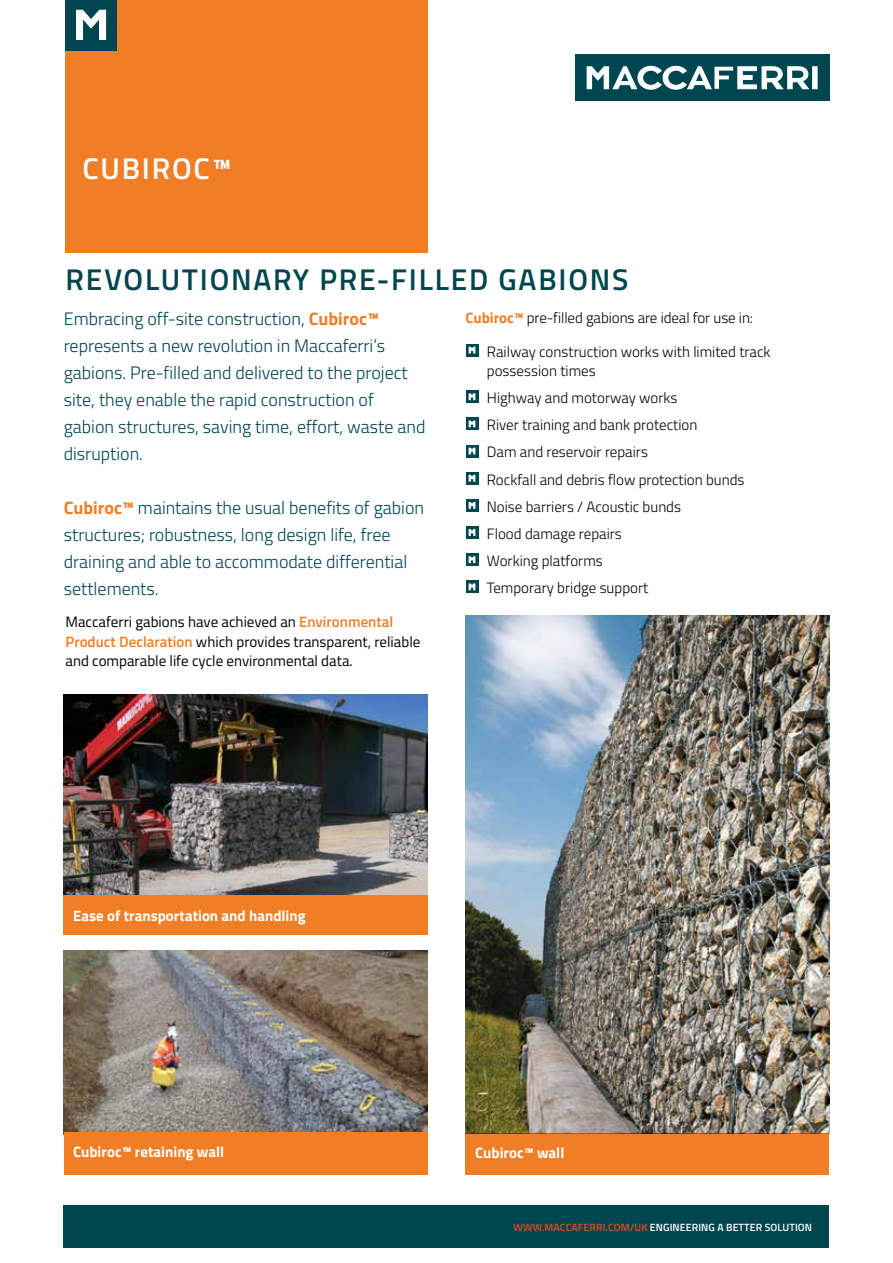
<style>
.page{position:relative;width:893px;height:1263px;background:#fff}
.page>*{position:absolute;margin:0;border:0;box-sizing:border-box;transform-origin:0 0}
.t1{font:600 30px "Titillium";letter-spacing:.06em;color:#004650}
.t2{font:600 30px "Titillium";letter-spacing:.06em;color:#fff}
.t3{font:300 18px/27px "Titillium";color:#004651}
.t4{font:300 15px/27.2px "Titillium";color:#000}
.t5{font:15px/19.5px "Titillium";color:#000}
.t6{font:700 15px "Titillium";color:#fff}
.t7{font:600 10.5px "Titillium";letter-spacing:.01em;color:#fff}
.s1{font-weight:700;color:#f07e26}
.s2{font-weight:600;color:#f07e26}
.s3{color:#e14e1d}
</style>
<div class="page">
<img style="left:64px;top:950px;width:363px;height:183px">
<div style="left:64px;top:1133px;width:363px;height:42px;background:#f07e26"></div>
<img style="left:63px;top:694px;width:364px;height:201px">
<div style="left:63px;top:895px;width:364px;height:40px;background:#f07e26"></div>
<div style="left:65px;top:0;width:362px;height:253px;background:#f07e26"></div>
<div style="left:575px;top:54px;width:254px;height:47px;background:#004651"></div>
<hr style="left:813px;top:67px;width:4px;height:22px;background:#fff">
<svg style="left:587px;top:66px;width:222px;height:23px"></svg>
<div style="left:65px;top:0;width:52px;height:51px;background:#004651"></div>
<svg style="left:76px;top:10px;width:30px;height:30px"></svg>
<svg style="left:466px;top:344px;width:12px;height:12px"></svg>
<svg style="left:469px;top:347px;width:6px;height:6px"></svg>
<svg style="left:466px;top:390px;width:12px;height:13px"></svg>
<svg style="left:469px;top:394px;width:6px;height:6px"></svg>
<svg style="left:466px;top:418px;width:12px;height:12px"></svg>
<svg style="left:469px;top:421px;width:6px;height:6px"></svg>
<svg style="left:466px;top:445px;width:12px;height:12px"></svg>
<svg style="left:469px;top:448px;width:6px;height:6px"></svg>
<svg style="left:466px;top:472px;width:12px;height:13px"></svg>
<svg style="left:469px;top:475px;width:6px;height:6px"></svg>
<svg style="left:466px;top:499px;width:12px;height:13px"></svg>
<svg style="left:469px;top:502px;width:6px;height:6px"></svg>
<svg style="left:466px;top:526px;width:12px;height:13px"></svg>
<svg style="left:469px;top:530px;width:6px;height:5px"></svg>
<svg style="left:466px;top:553px;width:12px;height:13px"></svg>
<svg style="left:469px;top:557px;width:6px;height:6px"></svg>
<svg style="left:466px;top:580px;width:12px;height:13px"></svg>
<svg style="left:469px;top:584px;width:6px;height:6px"></svg>
<div style="left:64px;top:1205px;width:765px;height:43px;background:#004651"></div>
<img style="left:466px;top:616px;width:363px;height:517px">
<div style="left:466px;top:1133px;width:363px;height:42px;background:#f07e26"></div>
<h1 class="t2" style="left:82px;top:146px;width:151px">CUBIROC™</h1>
<h1 class="t1" style="left:66px;top:257px;width:564px">REVOLUTIONARY PRE-FILLED GABIONS</h1>
<p class="t3" style="left:64px;top:304px;width:363px">Embracing off-site construction, <span class="s1">Cubiroc™ </span>represents a new revolution in Maccaferri’s gabions. Pre-filled and delivered to the project site, they enable the rapid construction of gabion structures, saving time, effort, waste and disruption.</p>
<p class="t3" style="left:64px;top:493px;width:362px"><span class="s1">Cubiroc™</span> maintains the usual benefits of gabion structures; robustness, long design life, free draining and able to accommodate differential settlements.</p>
<p class="t5" style="left:65px;top:611px;width:356px">Maccaferri gabions have achieved an <span class="s2">Environmental<br>Product Declaration</span> which provides transparent, reliable and comparable life cycle environmental data.</p>
<p class="t4" style="left:466px;top:303px;width:289px"><span class="s1">Cubiroc™</span> pre-filled gabions are ideal for use in:</p>
<p class="t4" style="left:487px;top:341px;width:285px;line-height:19.5px">Railway construction works with limited track possession times</p>
<p class="t4" style="left:487px;top:384px;width:259px">Highway and motorway works<br>River training and bank protection<br>Dam and reservoir repairs<br>Rockfall and debris flow protection bunds<br>Noise barriers / Acoustic bunds<br>Flood damage repairs<br>Working platforms<br>Temporary bridge support</p>
<p class="t6" style="left:73px;top:904px;width:234px">Ease of transportation and handling</p>
<p class="t6" style="left:73px;top:1140px;width:153px">Cubiroc™ retaining wall</p>
<p class="t6" style="left:475px;top:1141px;width:91px">Cubiroc™ wall</p>
<p class="t7" style="left:513px;top:1219px;width:300px"><span class="s3">WWW.MACCAFERRI.COM/UK</span> ENGINEERING A BETTER SOLUTION</p>
</div>
